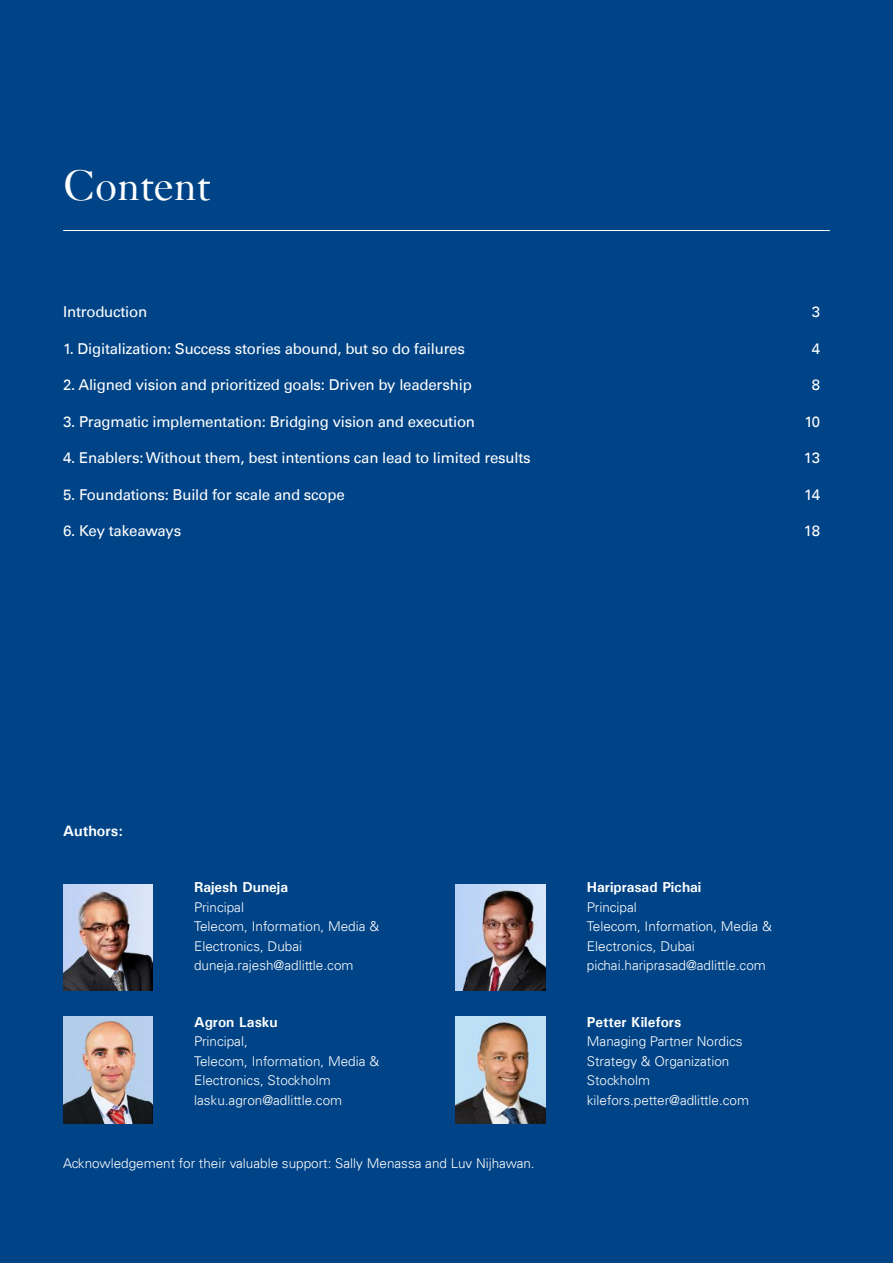
<style>
.page{position:relative;width:893px;height:1263px;background:#004487}
.page>*{position:absolute;margin:0;border:0;box-sizing:border-box;transform-origin:0 0}
.t1{font:45px "Janson";color:#fff}
.t2{font:15px "Univers LT";letter-spacing:-.015em;color:#fff}
.t3{font:700 15px "Univers";color:#fff}
.t4{font:700 14.4px "Univers";color:#fff}
.t5{font:300 13.5px/19.5px "Univers LT";color:#fff}
</style>
<div class="page">
<hr style="left:63px;top:230px;width:767px;height:1px;background:#fff">
<img style="left:63px;top:884px;width:89px;height:106px">
<img style="left:63px;top:1017px;width:89px;height:106px">
<img style="left:456px;top:1017px;width:89px;height:106px">
<img style="left:456px;top:884px;width:89px;height:106px">
<h1 class="t1" style="left:63px;top:159px;width:149px">Content</h1>
<p class="t2" style="left:63px;top:303px;width:86px">Introduction</p>
<p class="t2" style="left:812px;top:303px;width:10px">3</p>
<p class="t2" style="left:63px;top:339px;width:403px">1. Digitalization: Success stories abound, but so do failures</p>
<p class="t2" style="left:812px;top:339px;width:10px">4</p>
<p class="t2" style="left:63px;top:376px;width:410px">2. Aligned vision and prioritized goals: Driven by leadership</p>
<p class="t2" style="left:812px;top:376px;width:10px">8</p>
<p class="t2" style="left:63px;top:412px;width:413px">3. Pragmatic implementation: Bridging vision and execution</p>
<p class="t2" style="left:804px;top:412px;width:17px">10</p>
<p class="t2" style="left:63px;top:449px;width:469px">4. Enablers: Without them, best intentions can lead to limited results</p>
<p class="t2" style="left:804px;top:449px;width:18px">13</p>
<p class="t2" style="left:63px;top:485px;width:283px">5. Foundations: Build for scale and scope</p>
<p class="t2" style="left:804px;top:485px;width:17px">14</p>
<p class="t2" style="left:63px;top:522px;width:120px">6. Key takeaways</p>
<p class="t2" style="left:804px;top:522px;width:18px">18</p>
<p class="t3" style="left:63px;top:821px;width:62px">Authors:</p>
<p class="t4" style="left:194px;top:878px;width:96px">Rajesh Duneja</p>
<p class="t5" style="left:194px;top:897px;width:186px">Principal<br>Telecom, Information, Media &amp;<br>Electronics, Dubai duneja.rajesh@adlittle.com</p>
<p class="t4" style="left:194px;top:1013px;width:85px">Agron Lasku</p>
<p class="t5" style="left:194px;top:1032px;width:186px">Principal,<br>Telecom, Information, Media &amp;<br>Electronics, Stockholm lasku.agron@adlittle.com</p>
<p class="t5" style="left:63px;top:1153px;width:473px">Acknowledgement for their valuable support: Sally Menassa and Luv Nijhawan.</p>
<p class="t4" style="left:587px;top:878px;width:116px">Hariprasad Pichai</p>
<p class="t5" style="left:587px;top:897px;width:186px">Principal<br>Telecom, Information, Media &amp;<br>Electronics, Dubai pichai.hariprasad@adlittle.com</p>
<p class="t4" style="left:587px;top:1013px;width:96px">Petter Kilefors</p>
<p class="t5" style="left:587px;top:1032px;width:164px">Managing Partner Nordics<br>Strategy &amp; Organization<br>Stockholm kilefors.petter@adlittle.com</p>
</div>
